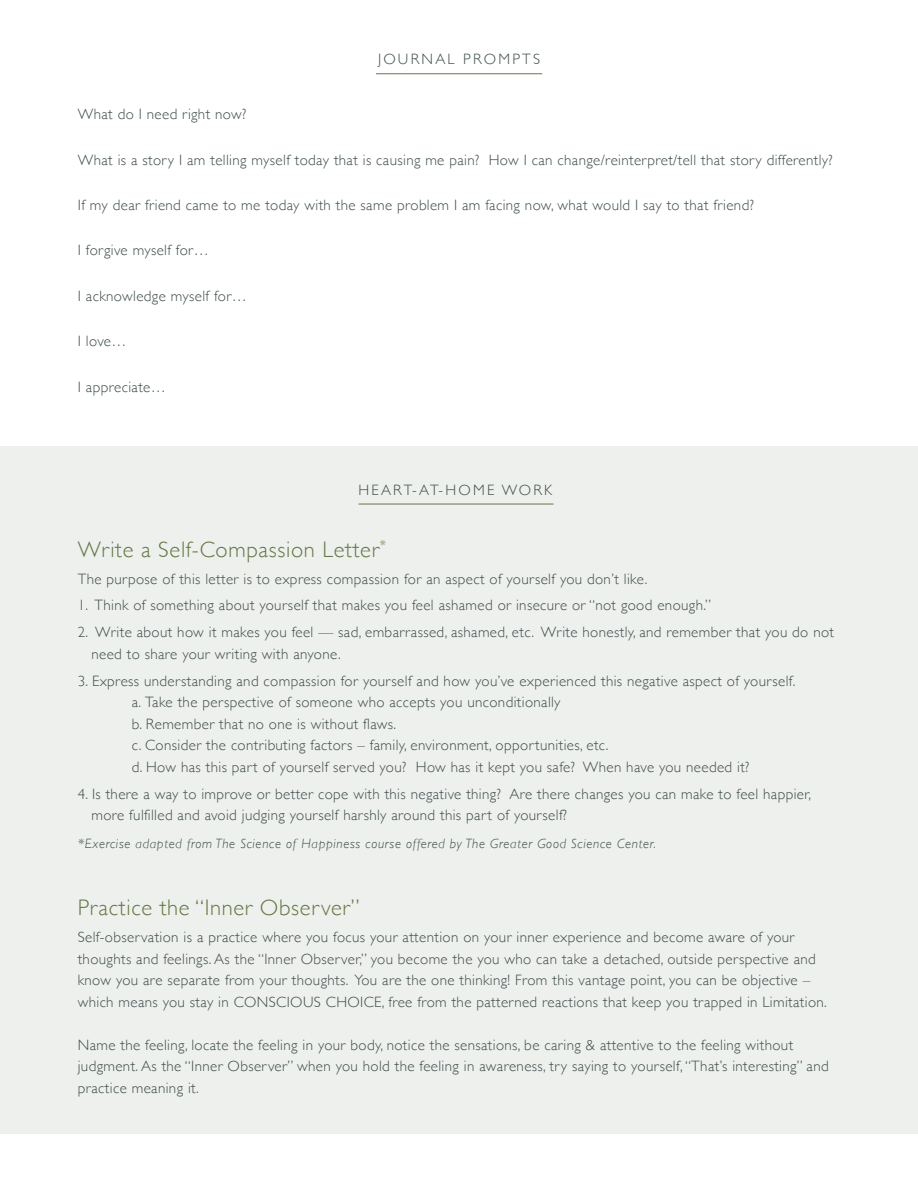
<style>
.page{position:relative;width:918px;height:1188px;background:#fff}
.page>*{position:absolute;margin:0;border:0;box-sizing:border-box;transform-origin:0 0}
.t1{font:300 22.5px "Gill Sans";letter-spacing:.03em;color:#677844}
.t2{font:300 15px/21.5px "Gill Sans";letter-spacing:.025em;color:#3e4d4b}
.t3{font:300 15px "Gill Sans";letter-spacing:.15em;color:#3e4d4b}
.t4{font:italic 300 13.5px "Gill Sans";letter-spacing:.05em;color:#3e4d4b}
</style>
<div class="page">
<div style="left:0;top:447px;width:918px;height:687px;background:#eef0ee"></div>
<hr style="left:376px;top:73px;width:166px;height:1px;background:#677844">
<hr style="left:359px;top:504px;width:195px;height:1px;background:#677844">
<p class="t3" style="left:378px;top:48px;width:164px">JOURNAL PROMPTS</p>
<p class="t2" style="left:78px;top:103px;width:170px">What do I need right now?</p>
<p class="t2" style="left:78px;top:148px;width:756px">What is a story I am telling myself today that is causing me pain? How I can change/reinterpret/tell that story differently?</p>
<p class="t2" style="left:78px;top:194px;width:678px">If my dear friend came to me today with the same problem I am facing now, what would I say to that friend?</p>
<p class="t2" style="left:78px;top:239px;width:132px">I forgive myself for…</p>
<p class="t2" style="left:78px;top:285px;width:170px">I acknowledge myself for…</p>
<p class="t2" style="left:78px;top:330px;width:50px">I love…</p>
<p class="t2" style="left:78px;top:376px;width:89px">I appreciate…</p>
<p class="t3" style="left:358px;top:478px;width:195px">HEART-AT-HOME WORK</p>
<h1 class="t1" style="left:78px;top:531px;width:310px">Write a Self-Compassion Letter<sup>*</sup></h1>
<p class="t2" style="left:78px;top:567px;width:571px">The purpose of this letter is to express compassion for an aspect of yourself you don’t like.</p>
<p class="t2" style="left:78px;top:594px;width:635px">1. Think of something about yourself that makes you feel ashamed or insecure or “not good enough.”</p>
<p class="t2" style="left:91px;top:621px;width:744px;text-indent:-14px">2. Write about how it makes you feel — sad, embarrassed, ashamed, etc. Write honestly, and remember that you do not need to share your writing with anyone.</p>
<p class="t2" style="left:132px;top:669px;width:665px;text-indent:-54px">3. Express understanding and compassion for yourself and how you’ve experienced this negative aspect of yourself. a. Take the perspective of someone who accepts you unconditionally<br>b. Remember that no one is without flaws.<br>c. Consider the contributing factors – family, environment, opportunities, etc.<br>d. How has this part of yourself served you? How has it kept you safe? When have you needed it?</p>
<p class="t2" style="left:91px;top:783px;width:721px;text-indent:-14px">4. Is there a way to improve or better cope with this negative thing? Are there changes you can make to feel happier, more fulfilled and avoid judging yourself harshly around this part of yourself?</p>
<p class="t4" style="left:78px;top:835px;width:580px">*Exercise adapted from The Science of Happiness course offered by The Greater Good Science Center.</p>
<h1 class="t1" style="left:78px;top:890px;width:283px">Practice the “Inner Observer”</h1>
<p class="t2" style="left:78px;top:926px;width:751px">Self-observation is a practice where you focus your attention on your inner experience and become aware of your thoughts and feelings. As the “Inner Observer,” you become the you who can take a detached, outside perspective and know you are separate from your thoughts. You are the one thinking! From this vantage point, you can be objective – which means you stay in CONSCIOUS CHOICE, free from the patterned reactions that keep you trapped in Limitation.</p>
<p class="t2" style="left:78px;top:1034px;width:753px">Name the feeling, locate the feeling in your body, notice the sensations, be caring &amp; attentive to the feeling without judgment. As the “Inner Observer” when you hold the feeling in awareness, try saying to yourself, “That’s interesting” and practice meaning it.</p>
</div>
